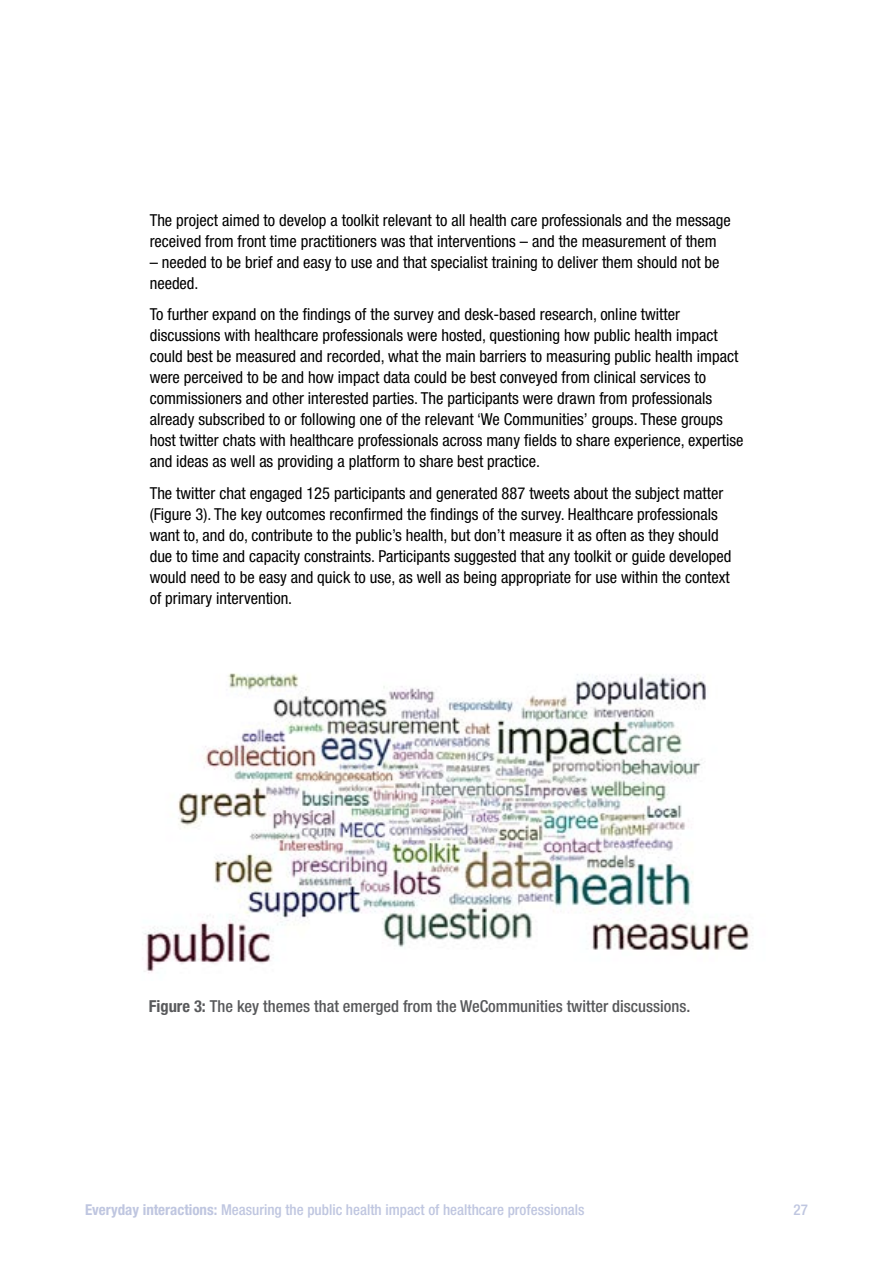
<style>
.page{position:relative;width:893px;height:1263px;background:#fff}
.page>*{position:absolute;margin:0;border:0;box-sizing:border-box;transform-origin:0 0}
.t1{font:condensed 16.5px/21px "Helvetica Neue";color:#000}
.t2{font:500 condensed 16.5px "Helvetica Neue";color:#58595b}
.t3{font:500 condensed 15px "Helvetica Neue";color:#bfc6e0}
.s1{font-weight:700}
</style>
<div class="page">
<img style="left:144px;top:673px;width:608px;height:300px">
<p class="t1" style="left:150px;top:209px;width:583px">The project aimed to develop a toolkit relevant to all health care professionals and the message received from front time practitioners was that interventions – and the measurement of them</p>
<p class="t1" style="left:150px;top:251px;width:571px">– needed to be brief and easy to use and that specialist training to deliver them should not be needed.</p>
<p class="t1" style="left:150px;top:304px;width:595px">To further expand on the findings of the survey and desk-based research, online twitter discussions with healthcare professionals were hosted, questioning how public health impact could best be measured and recorded, what the main barriers to measuring public health impact were perceived to be and how impact data could be best conveyed from clinical services to commissioners and other interested parties. The participants were drawn from professionals already subscribed to or following one of the relevant ‘We Communities’ groups. These groups host twitter chats with healthcare professionals across many fields to share experience, expertise and ideas as well as providing a platform to share best practice.</p>
<p class="t1" style="left:150px;top:482px;width:583px">The twitter chat engaged 125 participants and generated 887 tweets about the subject matter (Figure 3). The key outcomes reconfirmed the findings of the survey. Healthcare professionals want to, and do, contribute to the public’s health, but don’t measure it as often as they should due to time and capacity constraints. Participants suggested that any toolkit or guide developed would need to be easy and quick to use, as well as being appropriate for use within the context of primary intervention.</p>
<p class="t2" style="left:149px;top:996px;width:543px"><span class="s1">Figure 3:</span> The key themes that emerged from the WeCommunities twitter discussions.</p>
<p class="t3" style="left:85px;top:1201px;width:501px"><span class="s1">Everyday interactions:</span> Measuring the public health impact of healthcare professionals</p>
<p class="t3" style="left:793px;top:1201px;width:16px">27</p>
</div>
